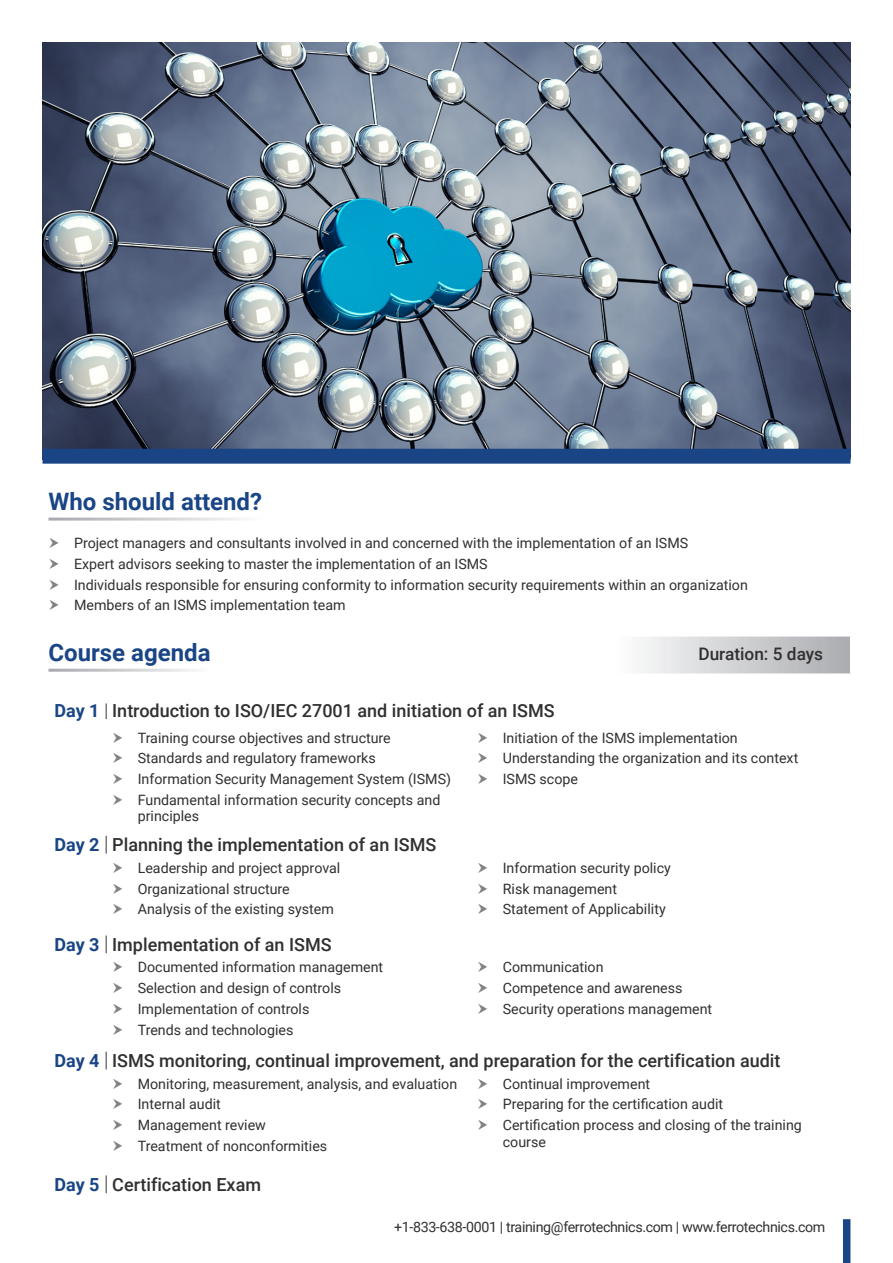
<style>
.page{position:relative;width:893px;height:1263px;background:#fff}
.page>*{position:absolute;margin:0;border:0;box-sizing:border-box;transform-origin:0 0}
.t1{font:700 24px "Roboto";color:#194586}
.t2{font:500 18px "Roboto";color:#312f30}
.t3{font:700 18px "Roboto";letter-spacing:-.005em;color:#194586}
.t4{font:500 17.25px "Roboto";color:#312f30}
.Bullet_Points{font:14.25px/16.5px "Roboto";color:#312f30}
.Bullet_Points-2{font:14.25px "Roboto";letter-spacing:-.025em;color:#312f30}
</style>
<div class="page">
<img style="left:43px;top:43px;width:807px;height:406px">
<div style="left:43px;top:449px;width:807px;height:15px;background:#194586"></div>
<svg style="left:642px;top:637px;width:208px;height:37px;background:#cfd0d2"></svg>
<svg style="left:105px;top:703px;width:2px;height:16px"></svg>
<svg style="left:105px;top:836px;width:2px;height:17px"></svg>
<svg style="left:105px;top:935px;width:2px;height:18px"></svg>
<svg style="left:105px;top:1052px;width:2px;height:17px"></svg>
<svg style="left:105px;top:1175px;width:2px;height:18px"></svg>
<div style="left:843px;top:1219px;width:7px;height:44px;background:#194586"></div>
<p class="t1" style="left:49px;top:485px;width:215px">Who should attend?</p>
<p class="Bullet_Points" style="left:74px;top:534px;width:616px">Project managers and consultants involved in and concerned with the implementation of an ISMS</p>
<p class="Bullet_Points" style="left:74px;top:555px;width:415px">Expert advisors seeking to master the implementation of an ISMS</p>
<p class="Bullet_Points" style="left:74px;top:576px;width:675px">Individuals responsible for ensuring conformity to information security requirements within an organization</p>
<p class="Bullet_Points" style="left:74px;top:596px;width:273px">Members of an ISMS implementation team</p>
<p class="t1" style="left:49px;top:636px;width:164px">Course agenda</p>
<p class="t4" style="left:698px;top:642px;width:126px">Duration: 5 days</p>
<p class="t3" style="left:55px;top:698px;width:47px">Day 1</p>
<p class="t2" style="left:112px;top:698px;width:444px">Introduction to ISO/IEC 27001 and initiation of an ISMS</p>
<p class="Bullet_Points" style="left:138px;top:729px;width:255px">Training course objectives and structure</p>
<p class="Bullet_Points" style="left:138px;top:749px;width:239px">Standards and regulatory frameworks</p>
<p class="Bullet_Points" style="left:138px;top:770px;width:315px">Information Security Management System (ISMS)</p>
<p class="Bullet_Points" style="left:138px;top:791px;width:304px">Fundamental information security concepts and principles</p>
<p class="Bullet_Points" style="left:503px;top:729px;width:237px">Initiation of the ISMS implementation</p>
<p class="Bullet_Points" style="left:503px;top:749px;width:297px">Understanding the organization and its context</p>
<p class="Bullet_Points" style="left:503px;top:770px;width:77px">ISMS scope</p>
<p class="t3" style="left:55px;top:832px;width:47px">Day 2</p>
<p class="t2" style="left:112px;top:832px;width:326px">Planning the implementation of an ISMS</p>
<p class="Bullet_Points" style="left:138px;top:859px;width:204px">Leadership and project approval</p>
<p class="Bullet_Points" style="left:138px;top:880px;width:154px">Organizational structure</p>
<p class="Bullet_Points" style="left:138px;top:900px;width:198px">Analysis of the existing system</p>
<p class="t3" style="left:55px;top:932px;width:47px">Day 3</p>
<p class="t2" style="left:112px;top:932px;width:221px">Implementation of an ISMS</p>
<p class="Bullet_Points" style="left:138px;top:959px;width:247px">Documented information management</p>
<p class="Bullet_Points" style="left:138px;top:979px;width:205px">Selection and design of controls</p>
<p class="Bullet_Points" style="left:138px;top:1000px;width:173px">Implementation of controls</p>
<p class="Bullet_Points" style="left:138px;top:1021px;width:157px">Trends and technologies</p>
<p class="Bullet_Points" style="left:503px;top:859px;width:170px">Information security policy</p>
<p class="Bullet_Points" style="left:503px;top:880px;width:116px">Risk management</p>
<p class="Bullet_Points" style="left:503px;top:900px;width:164px">Statement of Applicability</p>
<p class="Bullet_Points" style="left:503px;top:959px;width:102px">Communication</p>
<p class="Bullet_Points" style="left:503px;top:979px;width:181px">Competence and awareness</p>
<p class="Bullet_Points" style="left:503px;top:1000px;width:211px">Security operations management</p>
<p class="t3" style="left:55px;top:1048px;width:47px">Day 4</p>
<p class="t2" style="left:112px;top:1048px;width:670px">ISMS monitoring, continual improvement, and preparation for the certification audit</p>
<p class="Bullet_Points" style="left:138px;top:1075px;width:321px">Monitoring, measurement, analysis, and evaluation</p>
<p class="Bullet_Points" style="left:138px;top:1095px;width:85px">Internal audit</p>
<p class="Bullet_Points" style="left:138px;top:1116px;width:130px">Management review</p>
<p class="Bullet_Points" style="left:138px;top:1137px;width:191px">Treatment of nonconformities</p>
<p class="Bullet_Points" style="left:503px;top:1075px;width:149px">Continual improvement</p>
<p class="Bullet_Points" style="left:503px;top:1095px;width:222px">Preparing for the certification audit</p>
<p class="Bullet_Points" style="left:503px;top:1116px;width:301px">Certification process and closing of the training course</p>
<p class="t3" style="left:55px;top:1172px;width:47px">Day 5</p>
<p class="t2" style="left:112px;top:1172px;width:150px">Certification Exam</p>
<p class="Bullet_Points-2" style="left:394px;top:1217px;width:433px">+1-833-638-0001 | training@ferrotechnics.com | www.ferrotechnics.com</p>
</div>
